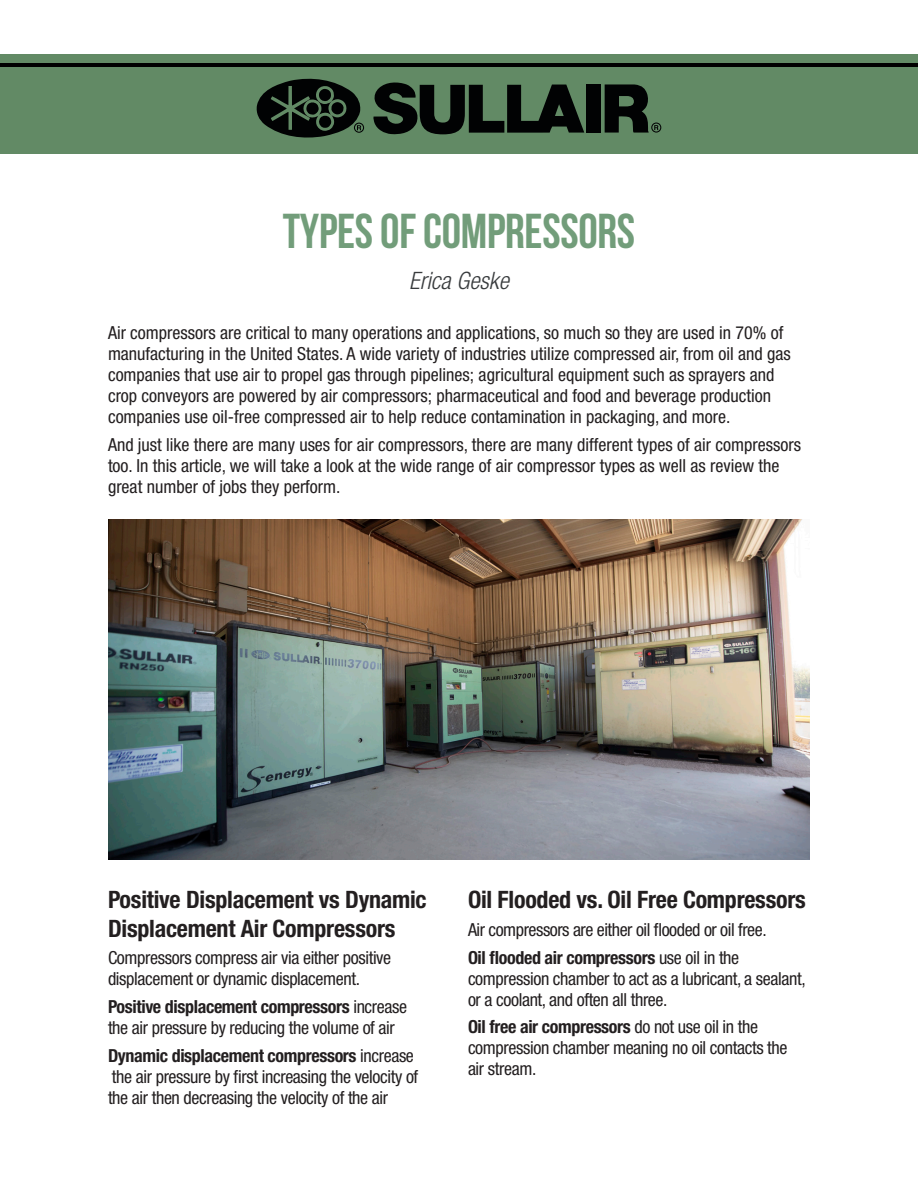
<style>
.page{position:relative;width:918px;height:1188px;background:#fff}
.page>*{position:absolute;margin:0;border:0;box-sizing:border-box;transform-origin:0 0}
.Large_Headline_-_Green{font:700 48.9px "Bebas Neue";letter-spacing:-.005em;color:#729d7a}
.Body_Copy{font:700 condensed 24px/28.5px "Helvetica Neue LT Std";letter-spacing:-.01em;color:#231f20}
.Body_Copy-2{font:italic 300 condensed 24px "Helvetica Neue LT Std";color:#383b3d}
.Body_Copy-3{font:condensed 18px/21px "Helvetica Neue LT Std";color:#231f20}
.Body_Copy-4{font:condensed 18px/21px "Helvetica Neue LT Std";letter-spacing:-.02em;color:#231f20}
.Body_Copy-5{font:condensed 18px "Helvetica Neue LT Std";letter-spacing:-.025em;color:#231f20}
.s1{font-weight:700}
</style>
<div class="page">
<img style="left:108px;top:519px;width:702px;height:341px">
<div style="left:0;top:54px;width:918px;height:99px;background:#628a65"></div>
<hr style="left:0;top:63px;width:918px;height:4px;background:#000">
<div style="left:586px;top:84px;width:15px;height:49px;background:#010203"></div>
<svg style="left:373px;top:82px;width:211px;height:53px"></svg>
<svg style="left:605px;top:84px;width:56px;height:49px"></svg>
<svg style="left:256px;top:78px;width:108px;height:60px"></svg>
<p class="Large_Headline_-_Green" style="left:283px;top:205px;width:354px">TYPES OF COMPRESSORS</p>
<p class="Body_Copy-2" style="left:409px;top:267px;width:101px">Erica Geske</p>
<p class="Body_Copy-3" style="left:108px;top:322px;width:684px">Air compressors are critical to many operations and applications, so much so they are used in 70% of manufacturing in the United States. A wide variety of industries utilize compressed air, from oil and gas companies that use air to propel gas through pipelines; agricultural equipment such as sprayers and crop conveyors are powered by air compressors; pharmaceutical and food and beverage production companies use oil-free compressed air to help reduce contamination in packaging, and more.</p>
<p class="Body_Copy-3" style="left:108px;top:434px;width:695px">And just like there are many uses for air compressors, there are many different types of air compressors too. In this article, we will take a look at the wide range of air compressor types as well as review the great number of jobs they perform.</p>
<p class="Body_Copy" style="left:108px;top:885px;width:320px">Positive Displacement vs Dynamic<br>Displacement Air Compressors</p>
<p class="Body_Copy-4" style="left:108px;top:947px;width:285px">Compressors compress air via either positive displacement or dynamic displacement.</p>
<p class="Body_Copy-4" style="left:108px;top:996px;width:301px"><span class="s1">Positive displacement compressors</span> increase the air pressure by reducing the volume of air</p>
<p class="Body_Copy-4" style="left:108px;top:1045px;width:312px"><span class="s1">Dynamic displacement compressors</span> increase the air pressure by first increasing the velocity of the air then decreasing the velocity of the air</p>
<p class="Body_Copy" style="left:468px;top:885px;width:339px">Oil Flooded vs. Oil Free Compressors</p>
<p class="Body_Copy-5" style="left:468px;top:919px;width:300px">Air compressors are either oil flooded or oil free.</p>
<p class="Body_Copy-4" style="left:468px;top:947px;width:339px"><span class="s1">Oil flooded air compressors</span> use oil in the compression chamber to act as a lubricant, a sealant, or a coolant, and often all three.</p>
<p class="Body_Copy-4" style="left:468px;top:1016px;width:321px"><span class="s1">Oil free air compressors</span> do not use oil in the compression chamber meaning no oil contacts the air stream.</p>
</div>
